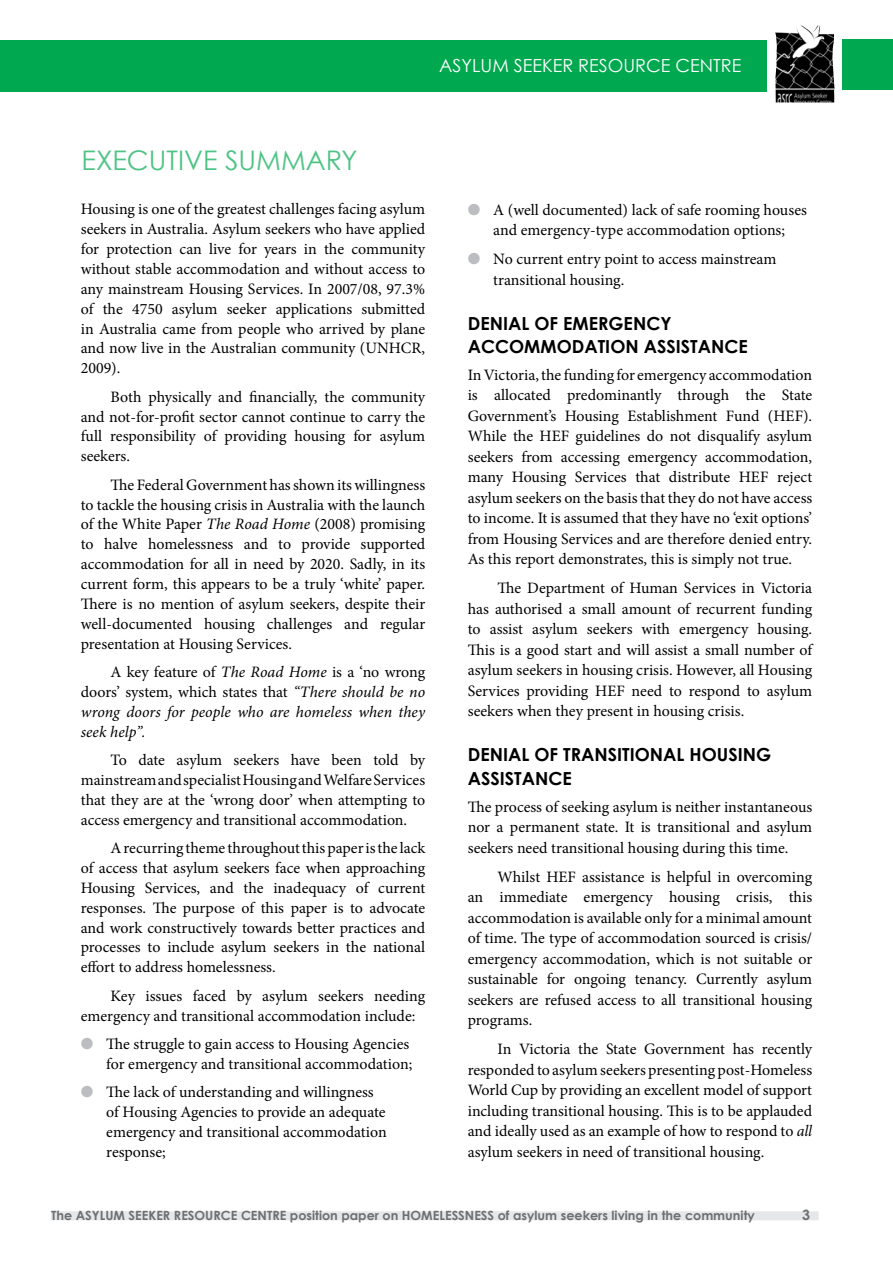
<style>
.page{position:relative;width:893px;height:1263px;background:#fff}
.page>*{position:absolute;margin:0;border:0;box-sizing:border-box;transform-origin:0 0}
.t1{font:27px "Century Gothic";color:#4dc384}
.t2{font:700 18px "Century Gothic";color:#000}
.t3{font:18px "Century Gothic";color:#fff}
.t4{font:15.9px/20.5px "Minion Pro";color:#000;text-align:justify}
.t5{font:italic 15.9px/19.8px "Minion Pro";letter-spacing:.005em;color:#000;text-align:justify}
.t6{font:700 14.25px "Century Gothic";color:#6d6f71}
.t7{font:700 12.75px "Century Gothic";color:#6d6f71}
.s1{font-style:italic}
.s2{font-style:normal}
.s3{color:#bcbdc0}
</style>
<div class="page">
<div style="left:0;top:40px;width:767px;height:52px;background:#00a94f"></div>
<div style="left:842px;top:40px;width:51px;height:50px;background:#00a94f"></div>
<img style="left:775px;top:26px;width:60px;height:76px">
<div style="left:51px;top:1211px;width:767px;height:9px;background:#e6e7e8"></div>
<p class="t3" style="left:439px;top:55px;width:301px">ASYLUM SEEKER RESOU RCE CENTRE</p>
<h1 class="t1" style="left:82px;top:144px;width:197px">EXECUTIVE SUMMAR</h1>
<h1 class="t1" style="left:342px;top:144px;width:17px">Y</h1>
<p class="t4" style="left:81px;top:199px;width:346px;line-height:19.8px">Housing is one of the greatest challenges facing asylum seekers in Australia. Asylum seekers who have applied for protection can live for years in the community without stable accommodation and without access to any mainstream Housing Services. In 2007/08, 97.3% of the 4750 asylum seeker applications submitted in Australia came from people who arrived by plane and now live in the Australian community (UNHCR, 2009).</p>
<p class="t4" style="left:81px;top:387px;width:346px;line-height:19.8px;text-indent:30px">Both physically and financially, the community and not-for-profit sector cannot continue to carry the full responsibility of providing housing for asylum seekers.</p>
<p class="t4" style="left:81px;top:475px;width:346px;line-height:19.8px;text-indent:30px">The Federal Government has shown its willingness to tackle the housing crisis in Australia with the launch of the White Paper <span class="s1">The Road Home</span> (2008) promising to halve homelessness and to provide supported accommodation for all in need by 2020. Sadly, in its current form, this appears to be a truly ‘white’ paper.<br>There is no mention of asylum seekers, despite their well-documented housing challenges and regular presentation at Housing Services.</p>
<p class="t5" style="left:81px;top:662px;width:346px;text-indent:30px"><span class="s2">A key feature of</span> The Road Home <span class="s2">is a ‘no wrong doors’ system, which states that</span> “There should be no wrong doors for people who are homeless when they seek help”.</p>
<p class="t4" style="left:81px;top:750px;width:346px;line-height:19.8px;text-indent:30px">To date asylum seekers have been told by mainstream and specialist Housing and Welfare Services that they are at the ‘wrong door’ when attempting to access emergency and transitional accommodation.</p>
<p class="t4" style="left:81px;top:838px;width:346px;line-height:20px;text-indent:30px">A recurring theme throughout this paper is the lack of access that asylum seekers face when approaching Housing Services, and the inadequacy of current responses. The purpose of this paper is to advocate and work constructively towards better practices and processes to include asylum seekers in the national effort to address homelessness.</p>
<p class="t4" style="left:81px;top:986px;width:346px;line-height:19.8px;text-indent:30px">Key issues faced by asylum seekers needing emergency and transitional accommodation include:</p>
<p class="t4" style="left:81px;top:1034px;width:333px;line-height:19.8px;text-align:right"><span class="s3">●</span> The struggle to gain access to Housing Agencies for emergency and transitional accommodation;</p>
<p class="t4" style="left:106px;top:1082px;width:282px;line-height:19.8px;text-align:left;text-indent:-26px"><span class="s3">●</span> The lack of understanding and willingness of Housing Agencies to provide an adequate emergency and transitional accommodation response;</p>
<p class="t4" style="left:468px;top:200px;width:341px;text-align:center"><span class="s3">●</span> A (well documented) lack of safe rooming houses and emergency-type accommodation options;</p>
<p class="t4" style="left:493px;top:249px;width:285px;text-indent:-26px"><span class="s3">●</span> No current entry point to access mainstream transitional housing.</p>
<p class="t2" style="left:468px;top:312px;width:24px">DENIAL</p>
<p class="t2" style="left:534px;top:312px;width:52px">OF EMERGENCY</p>
<p class="t2" style="left:468px;top:335px;width:28px">ACCOMMODATION</p>
<p class="t2" style="left:644px;top:335px;width:25px">ASSISTANCE</p>
<p class="t4" style="left:468px;top:365px;width:346px">In Victoria, the funding for emergency accommodation is allocated predominantly through the State Government’s Housing Establishment Fund (HEF).<br>While the HEF guidelines do not disqualify asylum seekers from accessing emergency accommodation, many Housing Services that distribute HEF reject asylum seekers on the basis that they do not have access to income. It is assumed that they have no ‘exit options’ from Housing Services and are therefore denied entry.<br>As this report demonstrates, this is simply not true.</p>
<p class="t4" style="left:468px;top:578px;width:346px;text-indent:30px">The Department of Human Services in Victoria has authorised a small amount of recurrent funding to assist asylum seekers with emergency housing.<br>This is a good start and will assist a small number of asylum seekers in housing crisis. However, all Housing Services providing HEF need to respond to asylum seekers when they present in housing crisis.</p>
<p class="t2" style="left:468px;top:743px;width:24px">DENIAL</p>
<p class="t2" style="left:534px;top:743px;width:40px">OF TRANSITIONAL</p>
<p class="t2" style="left:689px;top:743px;width:13px">HOUSING</p>
<p class="t2" style="left:468px;top:767px;width:12px">ASSISTANCE</p>
<p class="t4" style="left:468px;top:796px;width:346px">The process of seeking asylum is neither instantaneous nor a permanent state. It is transitional and asylum seekers need transitional housing during this time.</p>
<p class="t4" style="left:468px;top:866px;width:346px;text-indent:30px">Whilst HEF assistance is helpful in overcoming an immediate emergency housing crisis, this accommodation is available only for a minimal amount of time. The type of accommodation sourced is crisis/ emergency accommodation, which is not suitable or sustainable for ongoing tenancy. Currently asylum seekers are refused access to all transitional housing programs.</p>
<p class="t4" style="left:468px;top:1039px;width:346px;text-indent:30px">In Victoria the State Government has recently responded to asylum seekers presenting post-Homeless World Cup by providing an excellent model of support including transitional housing. This is to be applauded and ideally used as an example of how to respond to <span class="s1">all </span>asylum seekers in need of transitional housing.</p>
<p class="t7" style="left:51px;top:1207px;width:705px">THE ASYLUM SEEKER RESOURCE CENTRE POSITION PAPER ON HOMELESSNESS OF ASYLUM SEEKERS LIVING IN THE COMMUNITY</p>
<p class="t6" style="left:802px;top:1206px;width:9px">3</p>
</div>
